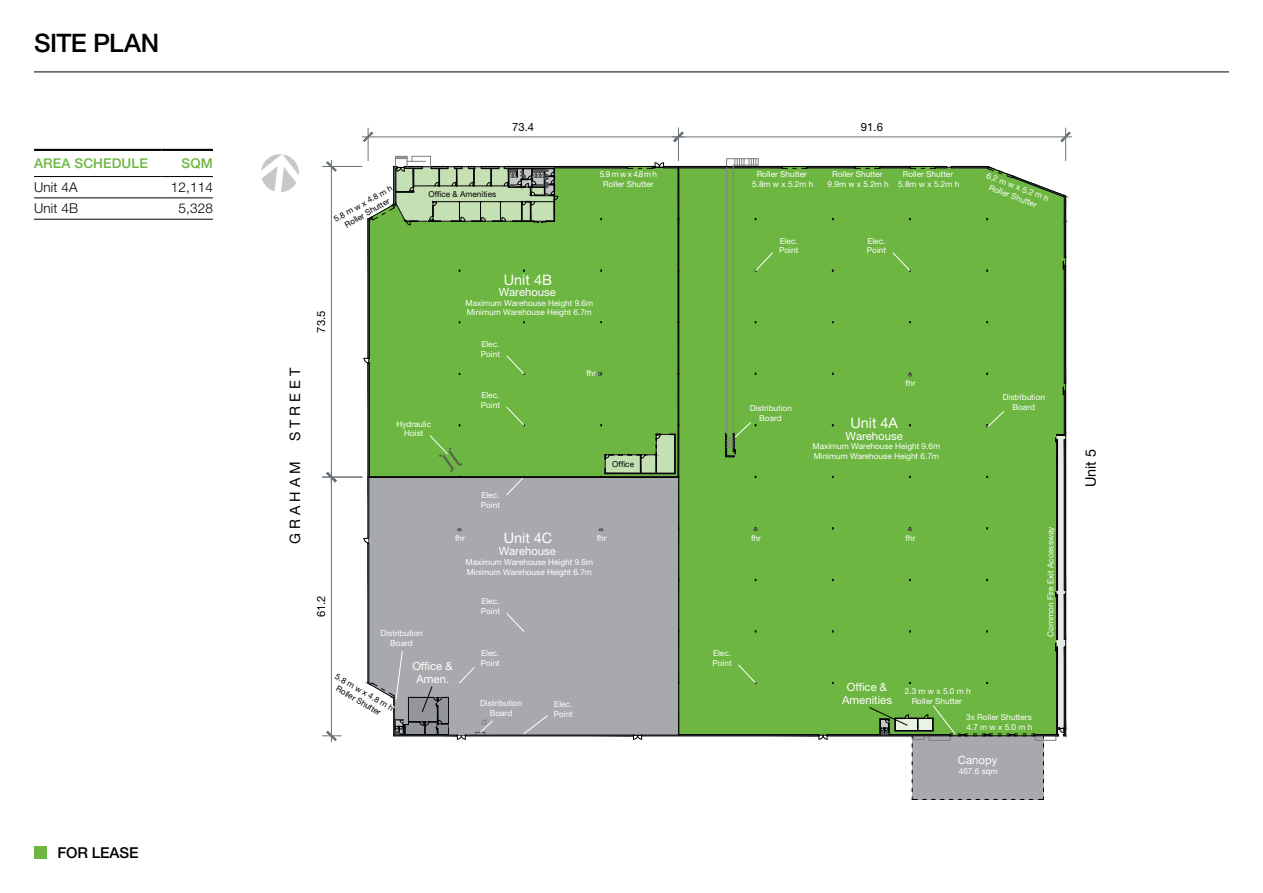
<style>
.page{position:relative;width:1263px;height:893px;background:#fff}
.page>*{position:absolute;margin:0;border:0;box-sizing:border-box;transform-origin:0 0}
.t1{font:500 25.5px "Helvetica Neue LT Std";letter-spacing:-.02em;color:#000}
.t2{font:500 15px "Helvetica Neue LT Std";letter-spacing:-.01em;color:#000}
.t3{font:14.4px "Helvetica Neue LT Std";color:#fff}
.t4{font:14.4px "Helvetica Neue LT Std";color:#000}
.t5{font:300 13.5px "Helvetica Neue LT Std";letter-spacing:.01em;color:#000}
.t6{font:500 13.5px "Helvetica Neue LT Std";letter-spacing:.01em;color:#6cb641}
.t7{font:11.4px/13.5px "Helvetica Neue LT Std";color:#fff;text-align:center}
.t8{font:11.4px "Helvetica Neue LT Std";color:#000}
.t9{font:8.25px/9.9px "Helvetica Neue LT Std";color:#fff}
.t10{font:8.25px/10.2px "Helvetica Neue LT Std";color:#000;text-align:center}
</style>
<div class="page">
<hr style="left:34px;top:149px;width:128px;height:2px;background:#000">
<hr style="left:162px;top:149px;width:51px;height:2px;background:#000">
<hr style="left:34px;top:176px;width:128px;height:1px;background:#000">
<hr style="left:162px;top:176px;width:51px;height:1px;background:#000">
<hr style="left:34px;top:198px;width:128px;height:1px;background:#000">
<hr style="left:162px;top:198px;width:51px;height:1px;background:#000">
<hr style="left:34px;top:219px;width:128px;height:1px;background:#000">
<hr style="left:162px;top:219px;width:51px;height:1px;background:#000">
<div style="left:34px;top:846px;width:13px;height:13px;background:#6cb641"></div>
<div style="left:912px;top:736px;width:131px;height:63px;background:#a7a9ac"></div>
<svg style="left:923px;top:799px;width:56px;height:1px"></svg>
<svg style="left:1003px;top:753px;width:41px;height:47px"></svg>
<svg style="left:912px;top:753px;width:5px;height:47px"></svg>
<hr style="left:322px;top:166px;width:40px;height:1px;background:#697479">
<hr style="left:331px;top:161px;width:1px;height:322px;background:#697479">
<svg style="left:326px;top:161px;width:11px;height:11px"></svg>
<hr style="left:1065px;top:128px;width:1px;height:33px;background:#697479">
<hr style="left:672px;top:137px;width:399px;height:1px;background:#697479">
<svg style="left:1060px;top:131px;width:11px;height:11px"></svg>
<hr style="left:678px;top:128px;width:1px;height:33px;background:#697479">
<hr style="left:368px;top:128px;width:1px;height:33px;background:#697479">
<hr style="left:362px;top:137px;width:322px;height:1px;background:#697479">
<svg style="left:673px;top:131px;width:11px;height:11px"></svg>
<svg style="left:363px;top:132px;width:10px;height:10px"></svg>
<hr style="left:322px;top:477px;width:40px;height:1px;background:#697479">
<hr style="left:331px;top:471px;width:1px;height:271px;background:#697479">
<svg style="left:322px;top:730px;width:19px;height:11px"></svg>
<svg style="left:326px;top:472px;width:11px;height:10px"></svg>
<svg style="left:363px;top:156px;width:704px;height:591px;background:#7fb561"></svg>
<svg style="left:261px;top:154px;width:38px;height:38px"></svg>
<hr style="left:34px;top:72px;width:1195px;height:1px;background:#000">
<h1 class="t1" style="left:34px;top:28px;width:127px">SITE PLAN</h1>
<h3 class="t6" style="left:34px;top:155px;width:115px">AREA SCHEDULE</h3>
<h3 class="t6" style="left:182px;top:155px;width:33px">SQM</h3>
<h3 class="t5" style="left:34px;top:178px;width:45px">Unit 4A</h3>
<h3 class="t5" style="left:171px;top:178px;width:43px">12,114</h3>
<h3 class="t5" style="left:34px;top:200px;width:46px">Unit 4B</h3>
<h3 class="t5" style="left:179px;top:200px;width:36px">5,328</h3>
<h2 class="t2" style="left:57px;top:844px;width:83px">FOR LEASE</h2>
<p class="t10" style="left:332px;top:215px;width:67px;rotate:-29deg">5.8 m w x 4.8 m h<br>Roller Shutter</p>
<h3 class="t8" style="left:512px;top:120px;width:24px">73.4</h3>
<p class="t10" style="left:428px;top:189px;width:69px">Office &amp; Amenities</p>
<p class="t9" style="left:600px;top:169px;width:59px;text-align:center">5.9 m w x 4.8 m h<br>Roller Shutter</p>
<h3 class="t4" style="left:287px;top:441px;width:75px;rotate:-90deg">S T R E E T</h3>
<h3 class="t4" style="left:287px;top:544px;width:84px;rotate:-90deg">G R A H A M</h3>
<h3 class="t8" style="left:314px;top:333px;width:24px;rotate:-90deg">73.5</h3>
<p class="t9" style="left:396px;top:419px;width:36px;text-align:center">Hydraulic<br>Hoist</p>
<h3 class="t3" style="left:504px;top:271px;width:50px">Unit 4B</h3>
<h3 class="t7" style="left:499px;top:285px;width:59px">Warehouse</h3>
<p class="t9" style="left:466px;top:298px;width:129px;line-height:9px">Maximum Warehouse Height 9.6m<br>Minimum Warehouse Height 6.7m</p>
<p class="t9" style="left:481px;top:339px;width:21px">Elec.<br>Point</p>
<p class="t9" style="left:481px;top:390px;width:21px">Elec.<br>Point</p>
<p class="t9" style="left:586px;top:368px;width:11px">fhr</p>
<p class="t9" style="left:481px;top:490px;width:21px">Elec.<br>Point</p>
<p class="t10" style="left:612px;top:459px;width:23px">Office</p>
<h3 class="t8" style="left:314px;top:617px;width:24px;rotate:-90deg">61.2</h3>
<h3 class="t3" style="left:504px;top:530px;width:50px">Unit 4C</h3>
<h3 class="t7" style="left:499px;top:544px;width:59px">Warehouse</h3>
<p class="t9" style="left:466px;top:557px;width:129px;line-height:9.4px">Maximum Warehouse Height 9.6m<br>Minimum Warehouse Height 6.7m</p>
<p class="t9" style="left:455px;top:533px;width:11px">fhr</p>
<p class="t9" style="left:597px;top:533px;width:11px">fhr</p>
<p class="t9" style="left:381px;top:628px;width:44px;text-align:center">Distribution<br>Board</p>
<p class="t10" style="left:339px;top:671px;width:67px;rotate:30deg">5.8 m w x 4.8 m h<br>Roller Shutter</p>
<h3 class="t7" style="left:412px;top:659px;width:42px">Office &amp;<br>Amen.</h3>
<p class="t9" style="left:481px;top:596px;width:21px">Elec.<br>Point</p>
<p class="t9" style="left:481px;top:648px;width:21px">Elec.<br>Point</p>
<p class="t9" style="left:480px;top:698px;width:44px;text-align:center">Distribution<br>Board</p>
<p class="t9" style="left:554px;top:699px;width:21px">Elec.<br>Point</p>
<h3 class="t8" style="left:861px;top:120px;width:24px">91.6</h3>
<p class="t9" style="left:752px;top:169px;width:63px;text-align:center">Roller Shutter<br>5.8m w x 5.2m h</p>
<p class="t9" style="left:827px;top:169px;width:63px;text-align:center">Roller Shutter<br>9.9m w x 5.2m h</p>
<p class="t9" style="left:898px;top:169px;width:63px;text-align:center">Roller Shutter<br>5.8m w x 5.2m h</p>
<p class="t9" style="left:989px;top:170px;width:67px;text-align:center;rotate:21deg">6.2 m w x 5.2 m h<br>Roller Shutter</p>
<p class="t9" style="left:779px;top:236px;width:21px">Elec.<br>Point</p>
<p class="t9" style="left:867px;top:236px;width:21px">Elec.<br>Point</p>
<p class="t9" style="left:750px;top:403px;width:44px;text-align:center">Distribution<br>Board</p>
<p class="t9" style="left:906px;top:378px;width:11px">fhr</p>
<h3 class="t3" style="left:850px;top:414px;width:49px">Unit 4A</h3>
<h3 class="t7" style="left:845px;top:429px;width:59px">Warehouse</h3>
<p class="t9" style="left:812px;top:441px;width:129px;line-height:9.4px">Maximum Warehouse Height 9.6m<br>Minimum Warehouse Height 6.7m</p>
<p class="t9" style="left:1003px;top:392px;width:44px;text-align:center">Distribution<br>Board</p>
<p class="t9" style="left:712px;top:648px;width:21px">Elec.<br>Point</p>
<p class="t9" style="left:751px;top:533px;width:11px">fhr</p>
<p class="t9" style="left:906px;top:533px;width:11px">fhr</p>
<p class="t9" style="left:1046px;top:637px;width:112px;rotate:-90deg">Common Fire Exit Accessway</p>
<h3 class="t7" style="left:842px;top:680px;width:51px">Office &amp;<br>Amenities</h3>
<p class="t9" style="left:905px;top:686px;width:67px;text-align:center">2.3 m w x 5.0 m h<br>Roller Shutter</p>
<p class="t9" style="left:966px;top:712px;width:68px">3x Roller Shutters<br>4.7 m w x 5.0 m h</p>
<h3 class="t7" style="left:958px;top:752px;width:41px">Canopy</h3>
<p class="t9" style="left:959px;top:766px;width:40px">467.6 sqm</p>
<h3 class="t4" style="left:1082px;top:487px;width:40px;rotate:-90deg">Unit 5</h3>
</div>
